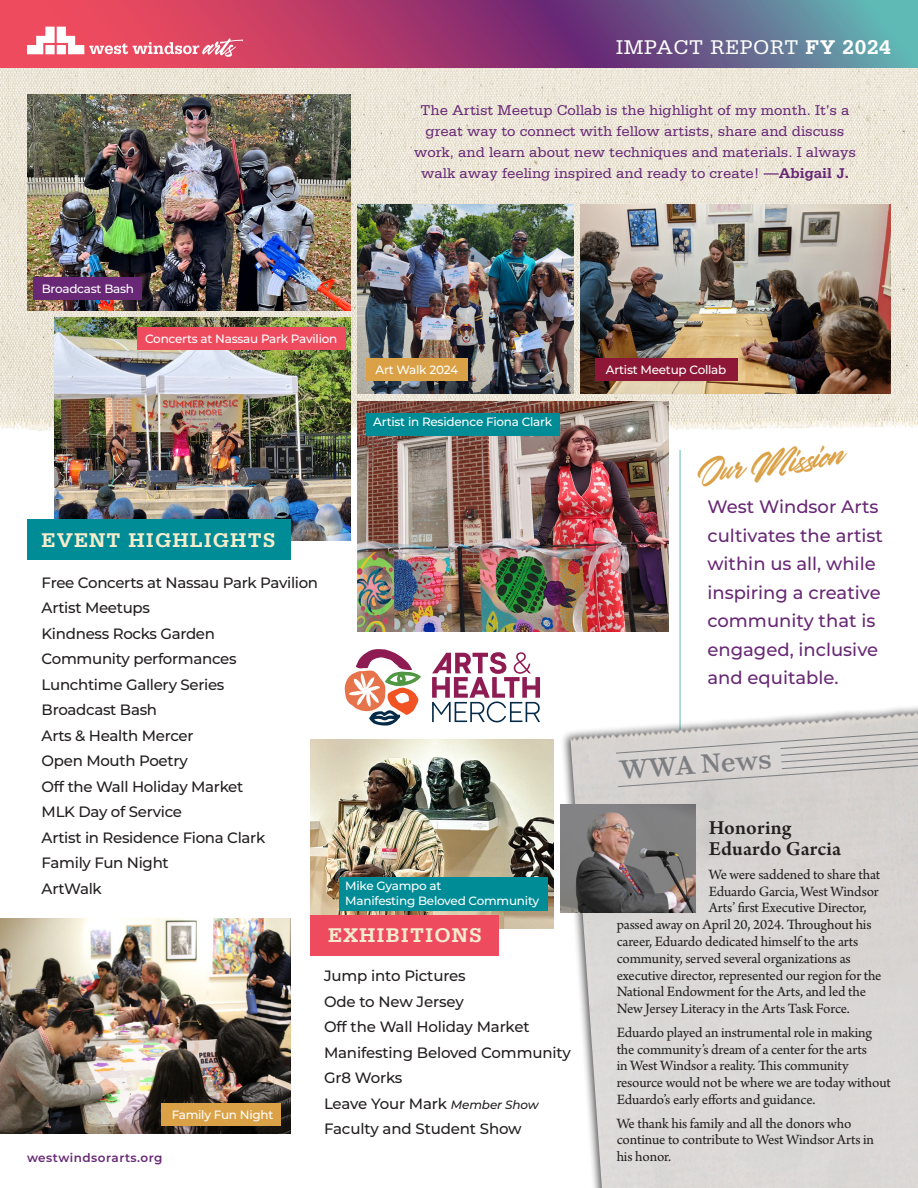
<style>
.page{position:relative;width:918px;height:1188px;background:#fff}
.page>*{position:absolute;margin:0;border:0;box-sizing:border-box;transform-origin:0 0}
.t1{font:30px "Kindness Brush";color:#dba147;scale:1.1 1}
.t2{font:500 26.25px "Reserve";color:#7c7e81;scale:1.05 1}
.t3{font:700 21px "Serifa Std";letter-spacing:.05em;color:#f4eccc}
.t4{font:600 21px/21px "Arno Pro";letter-spacing:.01em;color:#231f20}
.t5{font:21px "Serifa Std";letter-spacing:.03em;color:#fff}
.t6{font:500 18px/28.5px "Montserrat";color:#682875}
.t7{font:15px/16.8px "Arno Pro";letter-spacing:-.01em;color:#231f20}
.t8{font:500 15px "Montserrat";letter-spacing:-.02em;color:#231f20}
.t9{font:15px/21px "Serifa Std";color:#682875;text-align:center}
.t10{font:500 12px/15px "Montserrat";letter-spacing:-.02em;color:#fff}
.t11{font:600 12px "Montserrat";letter-spacing:.04em;color:#682875}
.s1{font-weight:700}
.s2{font-style:italic;font-size:12px}
</style>
<div class="page">
<hr style="left:680px;top:405px;width:1px;height:340px;background:#5ebcb7">
<img style="left:310px;top:740px;width:244px;height:189px">
<img style="left:0;top:68px;width:918px;height:382px">
<svg style="left:0;top:0;width:918px;height:68px;background:#94527a"></svg>
<svg style="left:27px;top:27px;width:216px;height:30px"></svg>
<img style="left:569px;top:700px;width:349px;height:488px">
<img style="left:580px;top:204px;width:311px;height:189px">
<img style="left:358px;top:204px;width:216px;height:189px">
<div style="left:310px;top:915px;width:190px;height:41px;background:#ef4b5e"></div>
<img style="left:358px;top:402px;width:310px;height:229px">
<img style="left:54px;top:318px;width:297px;height:223px">
<img style="left:27px;top:94px;width:324px;height:216px">
<div style="left:27px;top:520px;width:263px;height:40px;background:#008c96"></div>
<svg style="left:432px;top:652px;width:108px;height:70px"></svg>
<svg style="left:344px;top:649px;width:77px;height:77px"></svg>
<svg style="left:615px;top:723px;width:303px;height:64px;background:#cfccca"></svg>
<img style="left:560px;top:804px;width:135px;height:108px">
<img style="left:0;top:918px;width:290px;height:216px">
<div style="left:137px;top:327px;width:208px;height:22px;background:#ef4b5e"></div>
<div style="left:366px;top:414px;width:193px;height:22px;background:#008c96"></div>
<div style="left:595px;top:359px;width:142px;height:22px;background:#8e1737"></div>
<div style="left:34px;top:277px;width:108px;height:22px;background:#682875"></div>
<div style="left:366px;top:359px;width:102px;height:22px;background:#dba147"></div>
<div style="left:339px;top:877px;width:209px;height:34px;background:#008c96"></div>
<div style="left:161px;top:1103px;width:120px;height:22px;background:#dba147"></div>
<p class="t5" style="left:616px;top:36px;width:276px">IMPACT REPORT <span class="s1">FY 2024</span></p>
<p class="t9" style="left:414px;top:99px;width:443px">The Artist Meetup Collab is the highlight of my month. It’s a great way to connect with fellow artists, share and discuss work, and learn about new techniques and materials. I always walk away feeling inspired and ready to create! <span class="s1">—Abigail J.</span></p>
<p class="t10" style="left:42px;top:280px;width:94px">Broadcast Bash</p>
<p class="t10" style="left:145px;top:330px;width:194px">Concerts at Nassau Park Pavilion</p>
<p class="t10" style="left:376px;top:362px;width:84px">Art Walk 2024</p>
<p class="t10" style="left:373px;top:414px;width:180px">Artist in Residence Fiona Clark</p>
<p class="t10" style="left:606px;top:362px;width:122px">Artist Meetup Collab</p>
<p class="t1" style="left:691px;top:456px;width:137px;rotate:-8deg">Our Mission</p>
<p class="t3" style="left:42px;top:528px;width:235px">EVENT HIGHLIGHTS</p>
<p class="t8" style="left:42px;top:572px;width:278px">Free Concerts at Nassau Park Pavilion</p>
<p class="t8" style="left:42px;top:597px;width:110px">Artist Meetups</p>
<p class="t8" style="left:42px;top:623px;width:175px">Kindness Rocks Garden</p>
<p class="t8" style="left:42px;top:648px;width:197px">Community performances</p>
<p class="t8" style="left:42px;top:674px;width:184px">Lunchtime Gallery Series</p>
<p class="t8" style="left:42px;top:699px;width:117px">Broadcast Bash</p>
<p class="t8" style="left:42px;top:725px;width:153px">Arts &amp; Health Mercer</p>
<p class="t8" style="left:42px;top:750px;width:148px">Open Mouth Poetry</p>
<p class="t8" style="left:42px;top:776px;width:203px">Off the Wall Holiday Market</p>
<p class="t8" style="left:42px;top:801px;width:142px">MLK Day of Service</p>
<p class="t8" style="left:42px;top:827px;width:225px">Artist in Residence Fiona Clark</p>
<p class="t8" style="left:42px;top:852px;width:129px">Family Fun Night</p>
<p class="t8" style="left:42px;top:878px;width:62px">ArtWalk</p>
<p class="t10" style="left:345px;top:877px;width:196px">Mike Gyampo at<br>Manifesting Beloved Community</p>
<p class="t10" style="left:172px;top:1106px;width:103px">Family Fun Night</p>
<p class="t11" style="left:27px;top:1149px;width:137px">westwindsorarts.org</p>
<p class="t3" style="left:328px;top:923px;width:155px">EXHIBITIONS</p>
<p class="t8" style="left:324px;top:965px;width:143px">Jump into Pictures</p>
<p class="t8" style="left:324px;top:991px;width:141px">Ode to New Jersey</p>
<p class="t8" style="left:324px;top:1016px;width:207px">Off the Wall Holiday Market</p>
<p class="t8" style="left:324px;top:1042px;width:248px">Manifesting Beloved Community</p>
<p class="t8" style="left:324px;top:1067px;width:80px">Gr8 Works</p>
<p class="t8" style="left:324px;top:1093px;width:216px">Leave Your Mark <span class="s2">Member Show</span></p>
<p class="t8" style="left:324px;top:1118px;width:199px">Faculty and Student Show</p>
<p class="t6" style="left:707px;top:492px;width:177px">West Windsor Arts cultivates the artist within us all, while inspiring a creative community that is engaged, inclusive and equitable.</p>
<p class="t2" style="left:619px;top:755px;width:146px;rotate:-4deg">WWA News</p>
<p class="t4" style="left:709px;top:819px;width:134px">Honoring<br>Eduardo Garcia</p>
<p class="t7" style="left:709px;top:867px;width:173px">We were saddened to share that</p>
<p class="t7" style="left:709px;top:884px;width:172px">Eduardo Garcia, West Windsor</p>
<p class="t7" style="left:709px;top:900px;width:159px">Arts’ first Executive Director,</p>
<p class="t7" style="left:617px;top:917px;width:256px">passed away on April 20, 2024. Throughout his</p>
<p class="t7" style="left:617px;top:934px;width:243px">career, Eduardo dedicated himself to the arts</p>
<p class="t7" style="left:617px;top:951px;width:236px">community, served several organizations as</p>
<p class="t7" style="left:617px;top:968px;width:266px">executive director, represented our region for the</p>
<p class="t7" style="left:617px;top:984px;width:251px">National Endowment for the Arts, and led the</p>
<p class="t7" style="left:617px;top:1001px;width:235px">New Jersey Literacy in the Arts Task Force.</p>
<p class="t7" style="left:617px;top:1025px;width:276px">Eduardo played an instrumental role in making the community’s dream of a center for the arts<br>in West Windsor a reality. This community resource would not be where we are today without Eduardo’s early efforts and guidance.</p>
<p class="t7" style="left:617px;top:1115px;width:259px">We thank his family and all the donors who continue to contribute to West Windsor Arts in his honor.</p>
</div>
